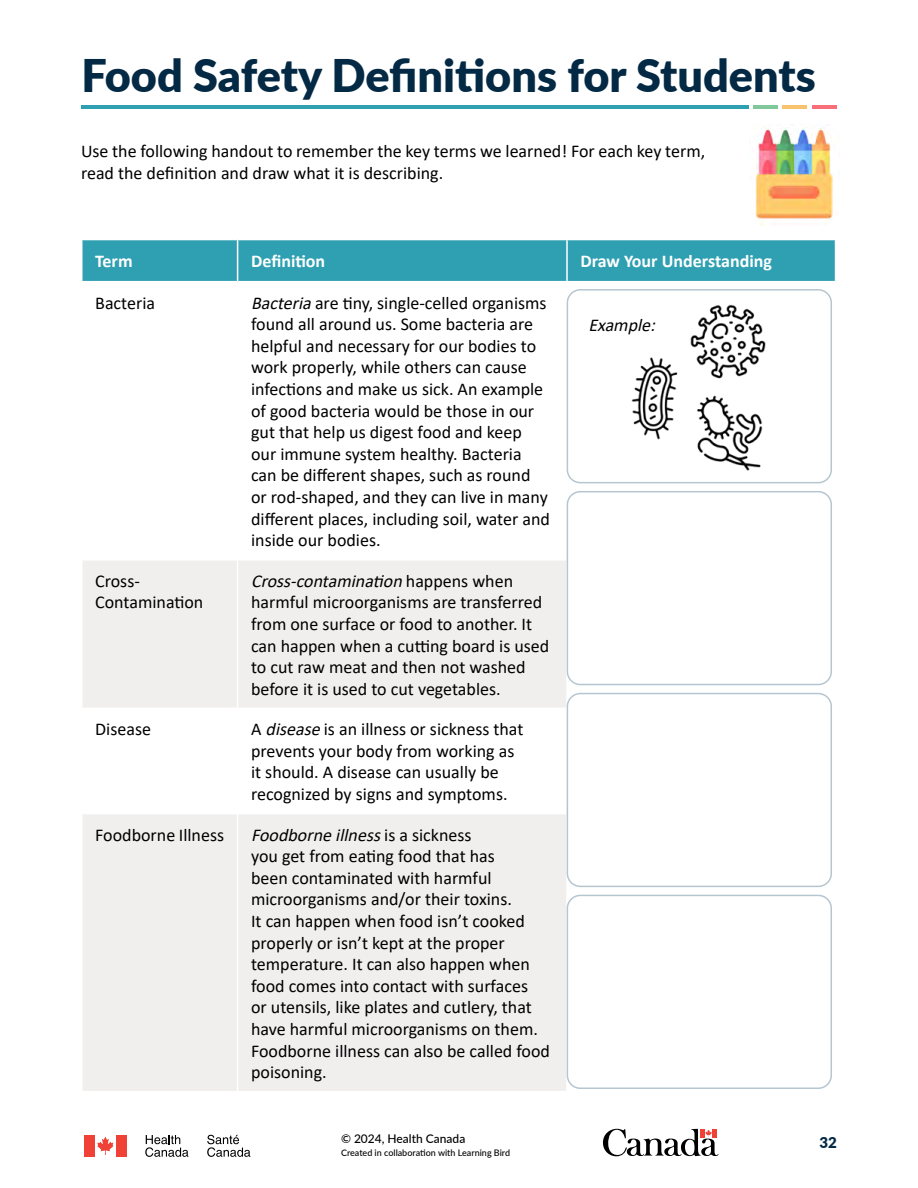
<style>
.page{position:relative;width:918px;height:1188px;background:#fff}
.page>*{position:absolute;margin:0;border:0;box-sizing:border-box;transform-origin:0 0}
.t1{font:900 45px "Lato";color:#032944}
.t2{font:18px/21.6px "Calibri";color:#000}
.t3{font:700 18px "Calibri";color:#fff}
.t4{font:italic 18px "Calibri";color:#000}
.t5{font:900 15px "Lato";color:#032944}
.t6{font:500 12px "Lato";color:#000}
.t7{font:500 9px "Lato";color:#000}
.s1{font-style:italic}
</style>
<div class="page">
<svg style="left:603px;top:1129px;width:116px;height:27px"></svg>
<div style="left:84px;top:1135px;width:11px;height:22px;background:#ef4135"></div>
<svg style="left:97px;top:1137px;width:17px;height:18px"></svg>
<div style="left:116px;top:1135px;width:11px;height:22px;background:#ef4135"></div>
<svg style="left:145px;top:1135px;width:44px;height:22px"></svg>
<svg style="left:207px;top:1135px;width:43px;height:22px"></svg>
<div style="left:82px;top:240px;width:753px;height:41px;background:#2fa0b2"></div>
<svg style="left:83px;top:561px;width:483px;height:530px;fill:#f0efee"></svg>
<svg style="left:568px;top:678px;width:263px;height:410px"></svg>
<hr style="left:237px;top:240px;width:1px;height:41px;background:#fff">
<hr style="left:566px;top:240px;width:2px;height:41px;background:#fff">
<hr style="left:237px;top:561px;width:1px;height:147px;background:#fff">
<hr style="left:81px;top:708px;width:157px;height:1px;background:#fff">
<hr style="left:238px;top:708px;width:329px;height:1px;background:#fff">
<hr style="left:237px;top:709px;width:1px;height:104px;background:#fff">
<hr style="left:567px;top:708px;width:269px;height:1px;background:#fff">
<hr style="left:81px;top:813px;width:157px;height:1px;background:#fff">
<hr style="left:238px;top:813px;width:329px;height:1px;background:#fff">
<hr style="left:237px;top:814px;width:1px;height:277px;background:#fff">
<hr style="left:567px;top:813px;width:269px;height:1px;background:#fff">
<div style="left:567px;top:289px;width:265px;height:194px;border:2px solid #b6c6d0;border-radius:13px"></div>
<img style="left:632px;top:304px;width:134px;height:167px">
<hr style="left:81px;top:105px;width:668px;height:3px;background:#2fa0b2">
<hr style="left:754px;top:105px;width:24px;height:3px;background:#80c79a">
<hr style="left:783px;top:105px;width:24px;height:3px;background:#f9c26f">
<hr style="left:812px;top:105px;width:24px;height:3px;background:#f86f79">
<img style="left:755px;top:124px;width:79px;height:102px">
<div style="left:567px;top:491px;width:265px;height:194px;border:2px solid #b6c6d0;border-radius:13px"></div>
<div style="left:567px;top:693px;width:265px;height:194px;border:2px solid #b6c6d0;border-radius:13px"></div>
<div style="left:567px;top:895px;width:265px;height:194px;border:2px solid #b6c6d0;border-radius:13px"></div>
<h1 class="t1" style="left:81px;top:41px;width:736px">Food Safety Definitions for Students</h1>
<p class="t2" style="left:81px;top:140px;width:626px">Use the following handout to remember the key terms we learned! For each key term, read the definition and draw what it is describing.</p>
<p class="t3" style="left:95px;top:249px;width:39px">Term</p>
<p class="t3" style="left:251px;top:249px;width:76px">Definition</p>
<p class="t3" style="left:580px;top:249px;width:193px">Draw Your Understanding</p>
<p class="t2" style="left:95px;top:291px;width:61px">Bacteria</p>
<p class="t2" style="left:251px;top:291px;width:300px"><span class="s1">Bacteria</span>are tiny, single-celled organisms found all around us. Some bacteria are helpful and necessary for our bodies to work properly, while others can cause infections and make us sick. An example of good bacteria would be those in our gut that help us digest food and keep our immune system healthy. Bacteria can be different shapes, such as round or rod-shaped, and they can live in many different places, including soil, water and inside our bodies.</p>
<p class="t2" style="left:95px;top:570px;width:110px">Cross-<br>Contamination</p>
<p class="t2" style="left:251px;top:570px;width:300px"><span class="s1">Cross-contamination</span> h a p p e n s w h e n harmful microorganisms are transferred from one surface or food to another. It can happen when a cutting board is used to cut raw meat and then not washed before it is used to cut vegetables.</p>
<p class="t2" style="left:95px;top:718px;width:57px">Disease</p>
<p class="t2" style="left:251px;top:718px;width:274px">A <span class="s1">disease</span>is an illness or sickness that prevents your body from working as it should. A disease can usually be recognized by signs and symptoms.</p>
<p class="t2" style="left:95px;top:823px;width:130px">Foodborne Illness</p>
<p class="t2" style="left:251px;top:823px;width:300px"><span class="s1">Foodborneillness</span>i s a s i c k n e s s<br>you get from eating food that has<br>been contaminated with harmful microorganisms and/or their toxins.<br>It can happen when food isn’t cooked properly or isn’t kept at the proper temperature. It can also happen when food comes into contact with surfaces<br>or utensils, like plates and cutlery, that have harmful microorganisms on them.<br>Foodborne illness can also be called food poisoning.</p>
<p class="t4" style="left:588px;top:312px;width:73px">Example:</p>
<p class="t6" style="left:341px;top:1130px;width:126px">© 2024, Health Canada</p>
<p class="t7" style="left:341px;top:1147px;width:171px">Created in collaboration with Learning Bird</p>
<p class="t5" style="left:820px;top:1131px;width:19px">32</p>
</div>
